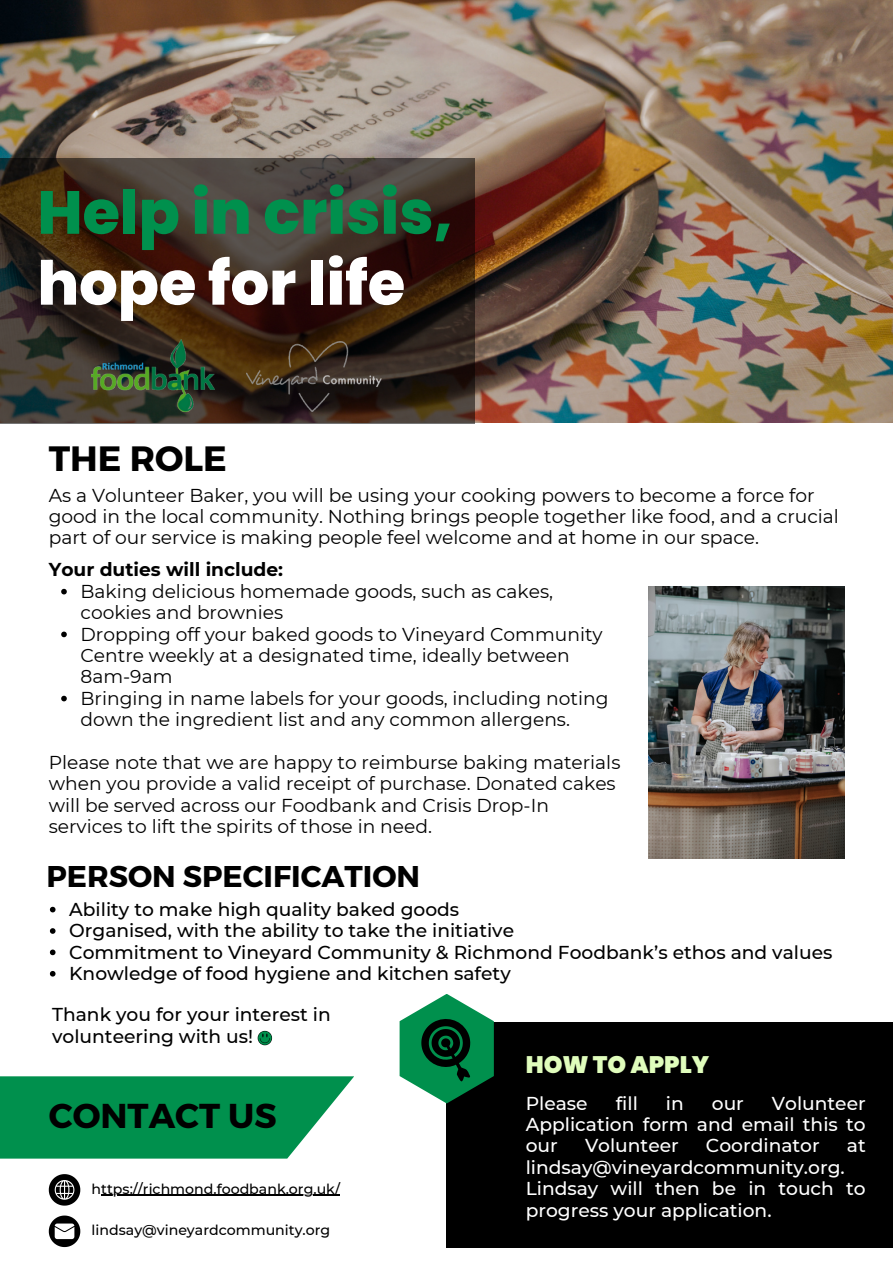
<style>
.page{position:relative;width:893px;height:1264px;background:#fff}
.page>*{position:absolute;margin:0;border:0;box-sizing:border-box;transform-origin:0 0}
.t1{font:800 60.6px/70.8px "Poppins";color:#00904d}
.t2{font:700 35.1px "Montserrat";color:#000}
.t3{font:700 34.5px "Montserrat";color:#000}
.t4{font:700 30px "Montserrat";color:#000}
.t5{font:900 23.85px "Poppins";color:#e0fdbc}
.t6{font:18.6px/21.3px "Montserrat";color:#000}
.t7{font:500 18.6px/21.3px "Montserrat";color:#000}
.t8{font:500 18.6px/21.3px "Montserrat";color:#fff;text-align:justify}
.t9{font:700 18.6px "Montserrat";color:#000}
.t10{font:500 14.1px "Montserrat";color:#000}
.s1{color:#fff}
</style>
<div class="page">
<img style="left:0;top:0;width:892px;height:422px">
<div style="left:446px;top:1021px;width:446px;height:226px;background:#000"></div>
<svg style="left:49px;top:1174px;width:31px;height:31px"></svg>
<svg style="left:0;top:1076px;width:354px;height:82px;background:#189a5e"></svg>
<svg style="left:0;top:158px;width:474px;height:266px;background:#3c2b20"></svg>
<svg style="left:399px;top:994px;width:95px;height:109px"></svg>
<img style="left:246px;top:342px;width:135px;height:70px">
<img style="left:92px;top:339px;width:122px;height:72px">
<svg style="left:49px;top:1215px;width:31px;height:31px"></svg>
<svg style="left:258px;top:1030px;width:14px;height:15px"></svg>
<svg style="left:258px;top:1031px;width:13px;height:13px"></svg>
<img style="left:648px;top:586px;width:196px;height:272px">
<hr style="left:101px;top:1194px;width:239px;height:1px;background:#000">
<svg style="left:50px;top:906px;width:5px;height:6px"></svg>
<svg style="left:50px;top:928px;width:5px;height:5px"></svg>
<svg style="left:50px;top:949px;width:5px;height:6px"></svg>
<svg style="left:50px;top:971px;width:5px;height:5px"></svg>
<svg style="left:61px;top:589px;width:6px;height:5px"></svg>
<svg style="left:61px;top:631px;width:6px;height:6px"></svg>
<svg style="left:61px;top:695px;width:6px;height:6px"></svg>
<p class="t1" style="left:37px;top:177px;width:416px">Help in crisis, <span class="s1">hope for life</span></p>
<p class="t2" style="left:49px;top:436px;width:180px">THE ROLE</p>
<p class="t6" style="left:49px;top:484px;width:791px">As a Volunteer Baker, you will be using your cooking powers to become a force for good in the local community. Nothing brings people together like food, and a crucial part of our service is making people feel welcome and at home in our space.</p>
<p class="t9" style="left:49px;top:558px;width:236px">Your duties will include:</p>
<p class="t6" style="left:80px;top:580px;width:474px">Baking delicious homemade goods, such as cakes, cookies and brownies</p>
<p class="t6" style="left:80px;top:623px;width:523px">Dropping off your baked goods to Vineyard Community<br>Centre weekly at a designated time, ideally between<br>8am-9am</p>
<p class="t6" style="left:80px;top:687px;width:529px">Bringing in name labels for your goods, including noting down the ingredient list and any common allergens.</p>
<p class="t6" style="left:49px;top:751px;width:573px">Please note that we are happy to reimburse baking materials when you provide a valid receipt of purchase. Donated cakes will be served across our Foodbank and Crisis Drop-In services to lift the spirits of those in need.</p>
<p class="t4" style="left:46px;top:856px;width:375px">PERSON SPECIFICATION</p>
<p class="t7" style="left:69px;top:898px;width:391px">Ability to make high quality baked goods</p>
<p class="t7" style="left:69px;top:919px;width:446px">Organised, with the ability to take the initiative</p>
<p class="t7" style="left:69px;top:941px;width:764px">Commitment to Vineyard Community &amp; Richmond Foodbank’s ethos and values</p>
<p class="t7" style="left:69px;top:962px;width:443px">Knowledge of food hygiene and kitchen safety</p>
<p class="t7" style="left:52px;top:1004px;width:280px">Thank you for your interest in volunteering with us!</p>
<p class="t3" style="left:49px;top:1092px;width:229px">CONTACT US</p>
<p class="t10" style="left:92px;top:1180px;width:250px">https://richmond.foodbank.org.uk/</p>
<p class="t10" style="left:92px;top:1221px;width:240px">lindsay@vineyardcommunity.org</p>
<p class="t5" style="left:525px;top:1047px;width:185px">HOW TO APPLY</p>
<p class="t8" style="left:525px;top:1092px;width:63px">Please</p>
<p class="t8" style="left:615px;top:1092px;width:24px">fill</p>
<p class="t8" style="left:666px;top:1092px;width:19px">in</p>
<p class="t8" style="left:711px;top:1092px;width:34px">our</p>
<p class="t8" style="left:525px;top:1092px;width:341px;text-indent:246px">Volunteer Application form and email this to our</p>
<p class="t8" style="left:585px;top:1135px;width:95px">Volunteer</p>
<p class="t8" style="left:706px;top:1135px;width:115px">Coordinator</p>
<p class="t8" style="left:846px;top:1135px;width:20px">at</p>
<p class="t8" style="left:525px;top:1156px;width:341px;text-align:left">lindsay@vineyardcommunity.org.<br>Lindsay will then be in touch to progress your application.</p>
</div>
